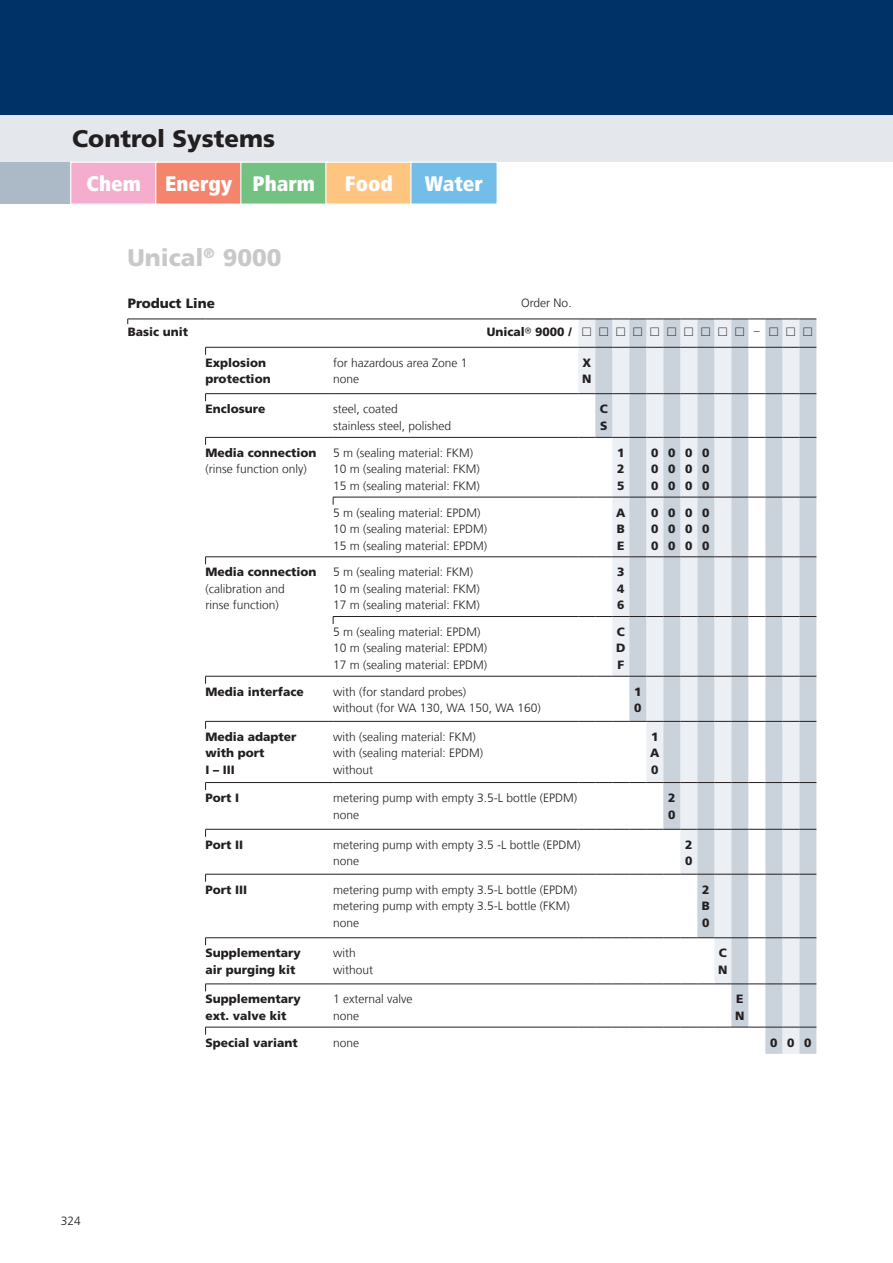
<style>
.page{position:relative;width:893px;height:1263px;background:#fff}
.page>*{position:absolute;margin:0;border:0;box-sizing:border-box;transform-origin:0 0}
.t1{font:900 24px "Frutiger LT Com";color:#231f20}
.t2{font:900 24px "Frutiger LT Com";color:#c7c8ca}
.t3{font:900 condensed 21px "Frutiger LT Com";color:#fff}
.t4{font:900 13.5px "Frutiger LT Com";color:#231f20}
.t5{font:300 12px/16.5px "Frutiger LT Com";color:#231f20}
.t6{font:900 12px/16.5px "Frutiger LT Com";color:#231f20;text-align:justify}
.t7{font:12px "Frutiger Special";color:#231f20}
.s1{font-family:"Frutiger LT Com";font-weight:900}
.s2{font-family:"Frutiger LT Com";font-weight:300}
</style>
<div class="page">
<div style="left:0;top:157px;width:98px;height:47px;background:#acbac8"></div>
<div style="left:0;top:0;width:893px;height:119px;background:#003268"></div>
<div style="left:0;top:115px;width:893px;height:47px;background:#e4e8ed"></div>
<svg style="left:70px;top:161px;width:427px;height:43px;background:#c5b5a6"></svg>
<svg style="left:578px;top:320px;width:17px;height:707px"></svg>
<svg style="left:595px;top:320px;width:221px;height:734px"></svg>
<hr style="left:206px;top:319px;width:127px;height:1px;background:#231f20">
<hr style="left:333px;top:319px;width:245px;height:1px;background:#231f20">
<hr style="left:128px;top:319px;width:78px;height:1px;background:#231f20">
<svg style="left:578px;top:319px;width:238px;height:1px"></svg>
<hr style="left:205px;top:347px;width:128px;height:1px;background:#231f20">
<hr style="left:333px;top:347px;width:245px;height:1px;background:#231f20">
<svg style="left:578px;top:347px;width:238px;height:1px"></svg>
<hr style="left:205px;top:393px;width:128px;height:1px;background:#231f20">
<hr style="left:333px;top:393px;width:245px;height:1px;background:#231f20">
<svg style="left:578px;top:393px;width:238px;height:1px"></svg>
<hr style="left:205px;top:437px;width:128px;height:1px;background:#231f20">
<hr style="left:333px;top:437px;width:245px;height:1px;background:#231f20">
<svg style="left:578px;top:437px;width:238px;height:1px"></svg>
<hr style="left:333px;top:497px;width:245px;height:1px;background:#231f20">
<svg style="left:578px;top:497px;width:238px;height:1px"></svg>
<hr style="left:205px;top:556px;width:128px;height:1px;background:#231f20">
<hr style="left:333px;top:556px;width:245px;height:1px;background:#231f20">
<svg style="left:578px;top:556px;width:238px;height:1px"></svg>
<hr style="left:333px;top:616px;width:245px;height:1px;background:#231f20">
<svg style="left:578px;top:616px;width:238px;height:1px"></svg>
<hr style="left:205px;top:676px;width:128px;height:1px;background:#231f20">
<hr style="left:333px;top:676px;width:245px;height:1px;background:#231f20">
<svg style="left:578px;top:676px;width:238px;height:1px"></svg>
<hr style="left:205px;top:721px;width:128px;height:1px;background:#231f20">
<hr style="left:333px;top:721px;width:245px;height:1px;background:#231f20">
<svg style="left:578px;top:721px;width:238px;height:1px"></svg>
<hr style="left:205px;top:782px;width:128px;height:1px;background:#231f20">
<hr style="left:333px;top:782px;width:245px;height:1px;background:#231f20">
<svg style="left:578px;top:782px;width:238px;height:1px"></svg>
<hr style="left:205px;top:829px;width:128px;height:1px;background:#231f20">
<hr style="left:333px;top:829px;width:245px;height:1px;background:#231f20">
<svg style="left:578px;top:829px;width:238px;height:1px"></svg>
<hr style="left:205px;top:874px;width:128px;height:1px;background:#231f20">
<hr style="left:333px;top:874px;width:245px;height:1px;background:#231f20">
<svg style="left:578px;top:874px;width:238px;height:1px"></svg>
<hr style="left:205px;top:937px;width:128px;height:1px;background:#231f20">
<hr style="left:333px;top:937px;width:245px;height:1px;background:#231f20">
<svg style="left:578px;top:937px;width:238px;height:1px"></svg>
<hr style="left:205px;top:984px;width:128px;height:1px;background:#231f20">
<hr style="left:333px;top:984px;width:245px;height:1px;background:#231f20">
<svg style="left:578px;top:984px;width:238px;height:1px"></svg>
<hr style="left:205px;top:1027px;width:128px;height:1px;background:#231f20">
<hr style="left:333px;top:1027px;width:245px;height:1px;background:#231f20">
<svg style="left:578px;top:1027px;width:238px;height:1px"></svg>
<h1 class="t1" style="left:72px;top:124px;width:204px">Control Systems</h1>
<h2 class="t3" style="left:87px;top:171px;width:230px">Chem Energy Pharm</h2>
<h2 class="t3" style="left:345px;top:171px;width:50px">Food</h2>
<h2 class="t3" style="left:425px;top:171px;width:60px">Water</h2>
<h1 class="t2" style="left:128px;top:243px;width:156px">Unical<sup>®</sup> 9000</h1>
<p class="t4" style="left:128px;top:295px;width:89px">Product Line</p>
<p class="t5" style="left:521px;top:294px;width:52px">Order No.</p>
<p class="t6" style="left:128px;top:324px;width:62px">Basic unit</p>
<p class="t7" style="left:487px;top:325px;width:328px"><span class="s1">Unical</span>® <span class="s1">9000 /</span> __________ <span class="s2">–</span> ___</p>
<p class="t6" style="left:206px;top:354px;width:67px">Explosion protection</p>
<p class="t5" style="left:333px;top:354px;width:136px">for hazardous area Zone 1 none</p>
<p class="t6" style="left:582px;top:354px;width:11px">X<br>N</p>
<p class="t6" style="left:206px;top:401px;width:61px">Enclosure</p>
<p class="t5" style="left:333px;top:401px;width:120px">steel, coated<br>stainless steel, polished</p>
<p class="t6" style="left:600px;top:401px;width:10px">C<br>S</p>
<p class="t6" style="left:206px;top:444px;width:113px">Media connection</p>
<p class="t5" style="left:206px;top:461px;width:103px">(rinse function only)</p>
<p class="t5" style="left:333px;top:444px;width:148px">5 m (sealing material: FKM)<br>10 m (sealing material: FKM)<br>15 m (sealing material: FKM)</p>
<p class="t6" style="left:617px;top:444px;width:9px">1<br>2<br>5</p>
<p class="t6" style="left:651px;top:444px;width:9px">0<br>0<br>0</p>
<p class="t6" style="left:668px;top:444px;width:9px">0<br>0<br>0</p>
<p class="t6" style="left:685px;top:444px;width:9px">0<br>0<br>0</p>
<p class="t6" style="left:702px;top:444px;width:9px">0<br>0<br>0</p>
<p class="t5" style="left:333px;top:504px;width:156px">5 m (sealing material: EPDM)<br>10 m (sealing material: EPDM)<br>15 m (sealing material: EPDM)</p>
<p class="t6" style="left:616px;top:504px;width:11px">A B E</p>
<p class="t6" style="left:651px;top:504px;width:9px">0<br>0<br>0</p>
<p class="t6" style="left:668px;top:504px;width:9px">0<br>0<br>0</p>
<p class="t6" style="left:685px;top:504px;width:9px">0<br>0<br>0</p>
<p class="t6" style="left:702px;top:504px;width:9px">0<br>0<br>0</p>
<p class="t6" style="left:205px;top:564px;width:113px">Media connection</p>
<p class="t5" style="left:205px;top:580px;width:81px">(calibration and rinse function)</p>
<p class="t5" style="left:333px;top:564px;width:148px">5 m (sealing material: FKM)<br>10 m (sealing material: FKM)<br>17 m (sealing material: FKM)</p>
<p class="t6" style="left:617px;top:564px;width:9px">3<br>4<br>6</p>
<p class="t5" style="left:333px;top:624px;width:156px">5 m (sealing material: EPDM)<br>10 m (sealing material: EPDM)<br>17 m (sealing material: EPDM)</p>
<p class="t6" style="left:616px;top:623px;width:11px">C D F</p>
<p class="t5" style="left:61px;top:1212px;width:22px">324</p>
<p class="t6" style="left:205px;top:683px;width:100px">Media interface</p>
<p class="t5" style="left:333px;top:683px;width:209px">with (for standard probes)<br>without (for WA 130, WA 150, WA 160)</p>
<p class="t6" style="left:634px;top:683px;width:9px">1<br>0</p>
<p class="t6" style="left:205px;top:728px;width:93px;text-align:left">Media adapter with port<br>I – III</p>
<p class="t5" style="left:333px;top:728px;width:152px">with (sealing material: FKM) with (sealing material: EPDM) without</p>
<p class="t6" style="left:650px;top:728px;width:11px">1<br>A 0</p>
<p class="t6" style="left:205px;top:789px;width:35px">Port I</p>
<p class="t5" style="left:333px;top:790px;width:246px">metering pump with empty 3.5-L bottle (EPDM) none</p>
<p class="t6" style="left:668px;top:789px;width:9px">2<br>0</p>
<p class="t6" style="left:205px;top:836px;width:39px">Port II</p>
<p class="t5" style="left:333px;top:836px;width:249px">metering pump with empty 3.5 -L bottle (EPDM) none</p>
<p class="t6" style="left:685px;top:836px;width:9px">2<br>0</p>
<p class="t6" style="left:205px;top:881px;width:43px">Port III</p>
<p class="t5" style="left:333px;top:881px;width:246px">metering pump with empty 3.5-L bottle (EPDM) metering pump with empty 3.5-L bottle (FKM) none</p>
<p class="t6" style="left:702px;top:881px;width:10px">2<br>B 0</p>
<p class="t6" style="left:205px;top:945px;width:97px">Supplementary air purging kit</p>
<p class="t5" style="left:333px;top:945px;width:42px">with without</p>
<p class="t6" style="left:718px;top:945px;width:11px">C<br>N</p>
<p class="t6" style="left:205px;top:991px;width:97px">Supplementary ext. valve kit</p>
<p class="t5" style="left:333px;top:991px;width:81px">1 external valve none</p>
<p class="t6" style="left:735px;top:991px;width:11px">E<br>N</p>
<p class="t6" style="left:205px;top:1034px;width:94px">Special variant</p>
<p class="t5" style="left:333px;top:1034px;width:28px">none</p>
<p class="t6" style="left:770px;top:1034px;width:43px">000</p>
</div>
